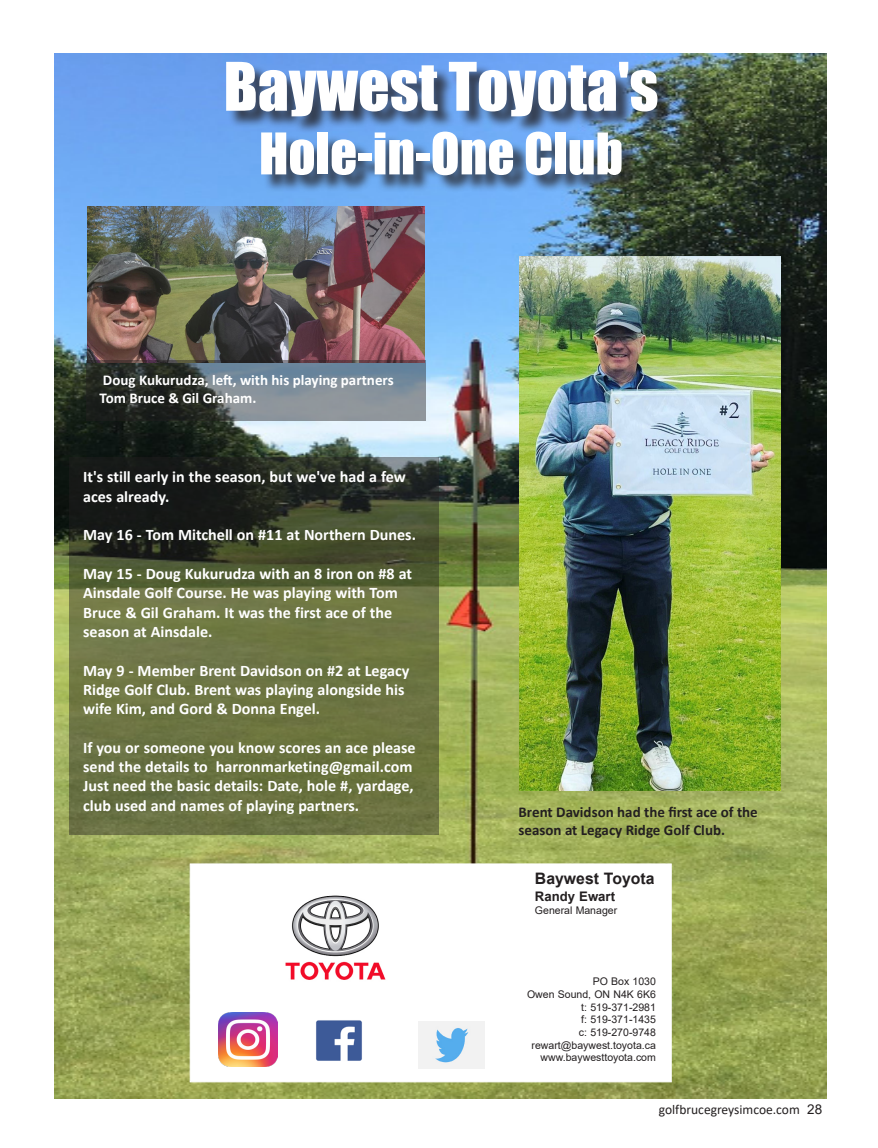
<style>
.page{position:relative;width:878px;height:1148px;background:#fff}
.page>*{position:absolute;margin:0;border:0;box-sizing:border-box;transform-origin:0 0}
.t1{font:61.8px "Impact";color:#fff}
.t2{font:53.1px "Impact";color:#fff}
.t3{font:700 16.05px/19.4px "Calibri";color:#fff}
.t4{font:700 15.75px "Arial";color:#231f20}
.t5{font:700 15px/18px "Calibri";color:#231f20}
.t6{font:700 15px/18px "Calibri";color:#fff}
.t7{font:13.5px "Calibri";color:#231f20}
.t8{font:700 13.2px "Arial";color:#231f20}
.t9{font:10.5px/12.6px "Arial";color:#231f20;text-align:right}
.s1{font-family:"Arial"}
</style>
<div class="page">
<img style="left:54px;top:54px;width:772px;height:1044px">
<svg style="left:70px;top:457px;width:369px;height:377px;background:#585f38"></svg>
<div style="left:228px;top:64px;width:447px;height:129px;background:#231f20;opacity:.75"></div>
<div style="left:190px;top:863px;width:481px;height:219px;background:#fff;border:1px solid #fff"></div>
<img style="left:285px;top:895px;width:101px;height:85px">
<img style="left:316px;top:1020px;width:46px;height:41px">
<img style="left:218px;top:1012px;width:59px;height:54px">
<img style="left:418px;top:1021px;width:66px;height:47px">
<img style="left:520px;top:256px;width:260px;height:534px">
<img style="left:87px;top:206px;width:337px;height:154px">
<svg style="left:86px;top:360px;width:340px;height:61px;background:#5c656b"></svg>
<p class="t1" style="left:224px;top:39px;width:436px">Baywest Toyota's</p>
<p class="t2" style="left:259px;top:112px;width:365px">Hole-in-One Club</p>
<p class="t6" style="left:100px;top:370px;width:295px">Doug Kukurudza, left, with his playing partners<br>Tom Bruce &amp; Gil Graham.</p>
<p class="t3" style="left:83px;top:467px;width:324px">It's still early in the season, but we've had a few aces already.</p>
<p class="t3" style="left:83px;top:525px;width:334px">May 16 - Tom Mitchell on #11 at Northern Dunes.</p>
<p class="t3" style="left:83px;top:563px;width:330px">May 15 - Doug Kukurudza with an 8 iron on #8 at Ainsdale Golf Course. He was playing with Tom Bruce &amp; Gil Graham. It was the first ace of the season at Ainsdale.</p>
<p class="t3" style="left:83px;top:660px;width:328px">May 9 - Member Brent Davidson on #2 at Legacy<br>Ridge Golf Club. Brent was playing alongside his wife Kim, and Gord &amp; Donna Engel.</p>
<p class="t3" style="left:83px;top:737px;width:334px">If you or someone you know scores an ace please send the details to harronmarketing@gmail.com Just need the basic details: Date, hole #, yardage, club used and names of playing partners.</p>
<p class="t5" style="left:518px;top:802px;width:241px">Brent Davidson had the first ace of the season at Legacy Ridge Golf Club.</p>
<p class="t4" style="left:535px;top:867px;width:121px">Baywest Toyota</p>
<p class="t8" style="left:535px;top:887px;width:82px">Randy Ewart</p>
<p class="t9" style="left:535px;top:903px;width:84px">General Manager</p>
<p class="t9" style="left:527px;top:975px;width:130px">PO Box 1030<br>Owen Sound, ON N4K 6K6 t: 519-371-2981<br>f: 519-371-1435<br>c: 519-270-9748 rewart@baywest.toyota.ca www.baywesttoyota.com</p>
<p class="t7" style="left:658px;top:1100px;width:165px">golfbrucegreysimcoe.com <span class="s1">28</span></p>
</div>
